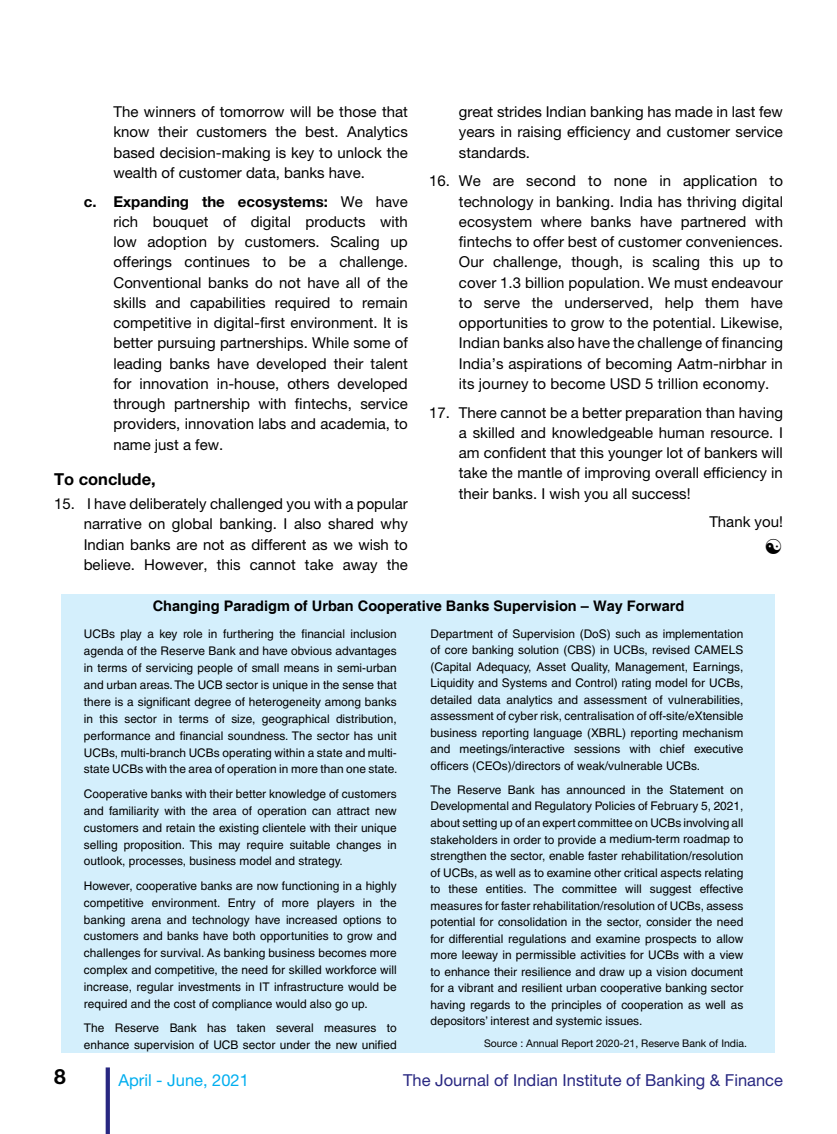
<style>
.page{position:relative;width:837px;height:1134px;background:#fff}
.page>*{position:absolute;margin:0;border:0;box-sizing:border-box;transform-origin:0 0}
.t1{font:700 21px "Helvetica Neue LT Pro";color:#000}
.t2{font:16.5px "Helvetica Neue LT Pro";color:#282781}
.t3{font:16.5px "Helvetica Neue LT Pro";color:#00aeef}
.t4{font:700 16.5px "Helvetica Neue LT Pro";color:#000}
.t5{font:15px/20.2px "Helvetica Neue LT Pro";color:#000;text-align:justify}
.t6{font:700 14.55px "Helvetica";color:#000}
.t7{font:11.85px/16.5px "Helvetica";color:#000;text-align:justify}
.t8{font:10.5px "Helvetica Neue LT Pro";color:#000}
.s1{font-weight:700}
</style>
<div class="page">
<svg style="left:106px;top:1067px;width:4px;height:67px"></svg>
<div style="left:62px;top:594px;width:714px;height:459px;background:#d4effc"></div>
<p class="t5" style="left:114px;top:101px;width:296px">The winners of tomorrow will be those that know their customers the best. Analytics based decision-making is key to unlock the wealth of customer data, banks have.</p>
<p class="t5" style="left:114px;top:191px;width:296px;text-indent:-30px"><span class="s1">c. Expanding the ecosystems:</span> We have rich bouquet of digital products with low adoption by customers. Scaling up offerings continues to be a challenge.<br>Conventional banks do not have all of the skills and capabilities required to remain competitive in digital-first environment. It is better pursuing partnerships. While some of leading banks have developed their talent for innovation in-house, others developed through partnership with fintechs, service providers, innovation labs and academia, to name just a few.</p>
<h2 class="t4" style="left:54px;top:469px;width:103px">To conclude,</h2>
<p class="t5" style="left:84px;top:493px;width:326px;text-indent:-30px">15. I have deliberately challenged you with a popular narrative on global banking. I also shared why Indian banks are not as different as we wish to believe. However, this cannot take away the</p>
<p class="t5" style="left:459px;top:101px;width:326px">great strides Indian banking has made in last few years in raising efficiency and customer service standards.</p>
<p class="t5" style="left:459px;top:171px;width:326px;text-indent:-30px">16. We are second to none in application to technology in banking. India has thriving digital ecosystem where banks have partnered with fintechs to offer best of customer conveniences.<br>Our challenge, though, is scaling this up to cover 1.3 billion population. We must endeavour to serve the underserved, help them have opportunities to grow to the potential. Likewise, Indian banks also have the challenge of financing India’s aspirations of becoming Aatm-nirbhar in its journey to become USD 5 trillion economy.</p>
<p class="t5" style="left:459px;top:402px;width:326px;text-indent:-30px">17. There cannot be a better preparation than having a skilled and knowledgeable human resource. I am confident that this younger lot of bankers will take the mantle of improving overall efficiency in their banks. I wish you all success!</p>
<p class="t5" style="left:709px;top:512px;width:75px">Thank you!</p>
<p class="t6" style="left:153px;top:597px;width:533px">Changing Paradigm of Urban Cooperative Banks Supervision – Way Forward</p>
<p class="t7" style="left:84px;top:626px;width:315px;line-height:17px">UCBs play a key role in furthering the financial inclusion agenda of the Reserve Bank and have obvious advantages in terms of servicing people of small means in semi-urban and urban areas.The UCB sector is unique in the sense that there is a significant degree of heterogeneity among banks in this sector in terms of size, geographical distribution, performance and financial soundness. The sector has unit UCBs, multi-branch UCBs operating within a state and multi&shy;state UCBs with the area of operation in more than one state.</p>
<p class="t7" style="left:84px;top:785px;width:314px;line-height:17px">Cooperative banks with their better knowledge of customers and familiarity with the area of operation can attract new customers and retain the existing clientele with their unique selling proposition. This may require suitable changes in outlook, processes, business model and strategy.</p>
<p class="t7" style="left:84px;top:877px;width:314px;line-height:17px">However, cooperative banks are now functioning in a highly competitive environment. Entry of more players in the banking arena and technology have increased options to customers and banks have both opportunities to grow and challenges for survival. As banking business becomes more complex and competitive, the need for skilled workforce will increase, regular investments in IT infrastructure would be required and the cost of compliance would also go up.</p>
<p class="t7" style="left:84px;top:1020px;width:314px;line-height:17px">The Reserve Bank has taken several measures to enhance supervision of UCB sector under the new unified</p>
<p class="t7" style="left:431px;top:625px;width:314px">Department of Supervision (DoS) such as implementation of core banking solution (CBS) in UCBs, revised CAMELS (Capital Adequacy, Asset Quality, Management, Earnings, Liquidity and Systems and Control) rating model for UCBs, detailed data analytics and assessment of vulnerabilities, assessment of cyber risk, centralisation of off-site/eXtensible business reporting language (XBRL) reporting mechanism and meetings/interactive sessions with chief executive officers (CEOs)/directors of weak/vulnerable UCBs.</p>
<p class="t7" style="left:431px;top:782px;width:314px">The Reserve Bank has announced in the Statement on Developmental and Regulatory Policies of February 5, 2021, about setting up of an expert committee on UCBs involving all stakeholders in order to provide a medium-term roadmap to strengthen the sector, enable faster rehabilitation/resolution of UCBs, as well as to examine other critical aspects relating to these entities. The committee will suggest effective measures for faster rehabilitation/resolution of UCBs, assess potential for consolidation in the sector, consider the need for differential regulations and examine prospects to allow more leeway in permissible activities for UCBs with a view to enhance their resilience and draw up a vision document for a vibrant and resilient urban cooperative banking sector having regards to the principles of cooperation as well as depositors’ interest and systemic issues.</p>
<p class="t8" style="left:484px;top:1037px;width:264px">Source : Annual Report 2020-21, Reserve Bank of India.</p>
<h1 class="t1" style="left:54px;top:1064px;width:13px">8</h1>
<h2 class="t3" style="left:118px;top:1071px;width:132px">April - June, 2021</h2>
<h2 class="t2" style="left:403px;top:1071px;width:381px">The Journal of Indian Institute of Banking &amp; Finance</h2>
</div>
